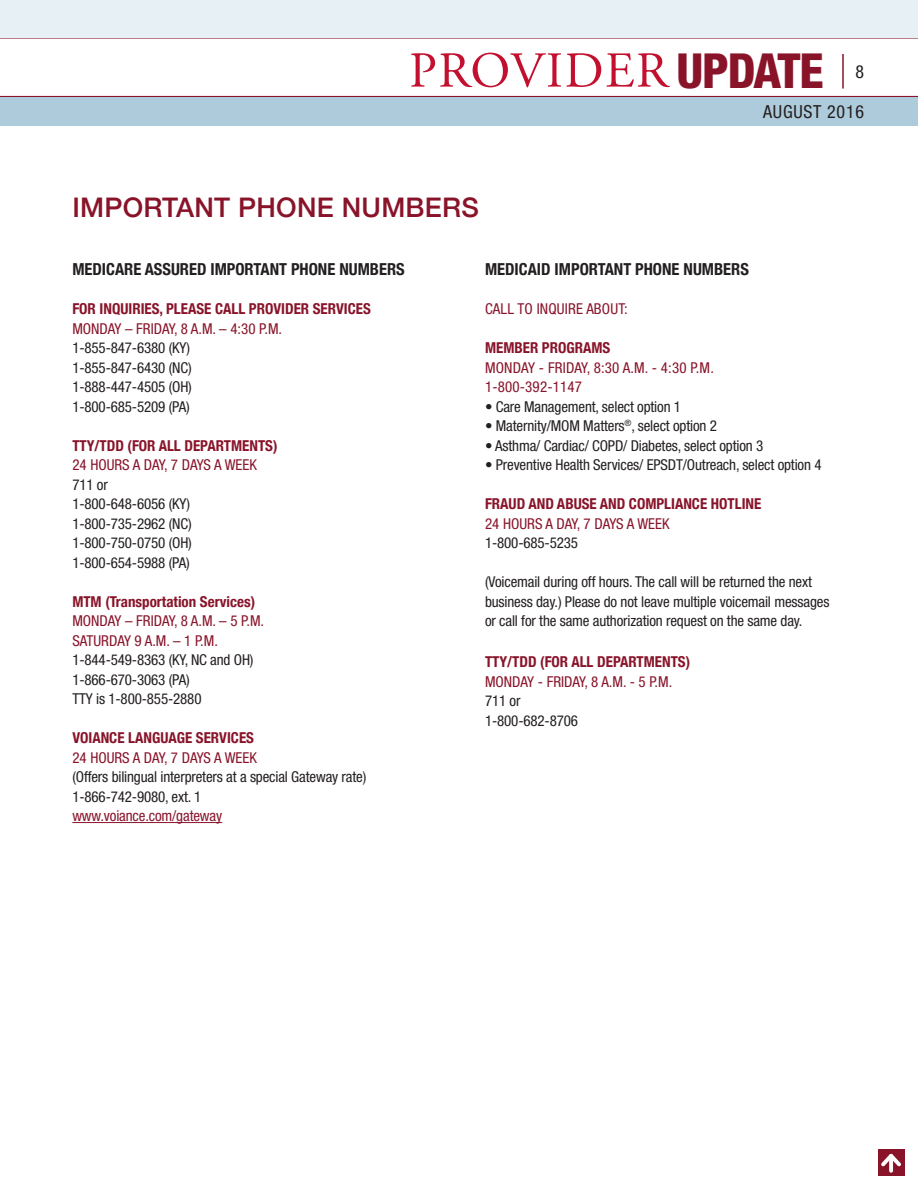
<style>
.page{position:relative;width:918px;height:1188px;background:#fff}
.page>*{position:absolute;margin:0;border:0;box-sizing:border-box;transform-origin:0 0}
.t1{font:50.25px "Adobe Garamond Pro";letter-spacing:.03em;color:#c3102f}
.t2{font:500 27px "Helvetica Neue";letter-spacing:.01em;color:#89142a}
.t3{font:condensed 18px "Helvetica Neue";letter-spacing:.04em;color:#231f20}
.t4{font:700 condensed 16.5px "Helvetica Neue";color:#231f20}
.t5{font:condensed 15px/19.5px "Helvetica Neue";letter-spacing:-.01em;color:#231f20}
.t6{font:condensed 15px/19.5px "Helvetica Neue";color:#89142a}
.t7{font:700 condensed 15px "Helvetica Neue";color:#89142a}
.s1{font-family:"Helvetica Neue";font-weight:800;font-stretch:condensed;font-size:48.45px;color:#89142a}
</style>
<div class="page">
<svg style="left:0;top:37px;width:918px;height:60px"></svg>
<div style="left:0;top:0;width:918px;height:37px;background:#e7f0f5"></div>
<div style="left:0;top:97px;width:918px;height:29px;background:#aecbdb"></div>
<hr style="left:72px;top:822px;width:150px;height:1px;background:#89142a">
<div style="left:878px;top:1149px;width:27px;height:27px;background:#89142a"></div>
<svg style="left:881px;top:1153px;width:20px;height:17px"></svg>
<h1 class="t1" style="left:409px;top:40px;width:416px">PROVIDER <span class="s1">UPDATE</span></h1>
<p class="t3" style="left:855px;top:61px;width:10px">8</p>
<h2 class="t2" style="left:72px;top:186px;width:408px">IMPORTANT PHONE NUMBERS</h2>
<p class="t3" style="left:763px;top:101px;width:102px">AUGUST 2016</p>
<p class="t4" style="left:72px;top:255px;width:334px">MEDICARE ASSURED IMPORTANT PHONE NUMBERS</p>
<p class="t7" style="left:72px;top:296px;width:300px">FOR INQUIRIES, PLEASE CALL PROVIDER SERVICES</p>
<p class="t6" style="left:72px;top:318px;width:209px">MONDAY – FRIDAY, 8 A.M. – 4:30 P.M.</p>
<p class="t5" style="left:72px;top:338px;width:121px">1-855-847-6380 (KY)<br>1-855-847-6430 (NC)<br>1-888-447-4505 (OH)<br>1-800-685-5209 (PA)</p>
<p class="t7" style="left:72px;top:433px;width:207px">TTY/TDD (FOR ALL DEPARTMENTS)</p>
<p class="t6" style="left:72px;top:455px;width:186px">24 HOURS A DAY, 7 DAYS A WEEK</p>
<p class="t5" style="left:72px;top:474px;width:121px">711 or<br>1-800-648-6056 (KY)<br>1-800-735-2962 (NC)<br>1-800-750-0750 (OH)<br>1-800-654-5988 (PA)</p>
<p class="t7" style="left:72px;top:589px;width:184px">MTM (Transportation Services)</p>
<p class="t6" style="left:72px;top:611px;width:191px">MONDAY – FRIDAY, 8 A.M. – 5 P.M.<br>SATURDAY 9 A.M. – 1 P.M.</p>
<p class="t5" style="left:72px;top:650px;width:183px">1-844-549-8363 (KY, NC and OH)<br>1-866-670-3063 (PA)<br>TTY is 1-800-855-2880</p>
<p class="t7" style="left:72px;top:725px;width:183px">VOIANCE LANGUAGE SERVICES</p>
<p class="t6" style="left:72px;top:747px;width:186px">24 HOURS A DAY, 7 DAYS A WEEK</p>
<p class="t5" style="left:72px;top:767px;width:296px">(Offers bilingual interpreters at a special Gateway rate)<br>1-866-742-9080, ext. 1</p>
<p class="t6" style="left:72px;top:806px;width:151px">www.voiance.com/gateway</p>
<p class="t4" style="left:485px;top:255px;width:265px">MEDICAID IMPORTANT PHONE NUMBERS</p>
<p class="t6" style="left:485px;top:299px;width:144px">CALL TO INQUIRE ABOUT:</p>
<p class="t7" style="left:485px;top:335px;width:127px">MEMBER PROGRAMS</p>
<p class="t6" style="left:485px;top:357px;width:228px">MONDAY - FRIDAY, 8:30 A.M. - 4:30 P.M.<br>1-800-392-1147</p>
<p class="t5" style="left:485px;top:396px;width:198px">• Care Management, select option 1</p>
<p class="t5" style="left:485px;top:416px;width:234px">• Maternity/MOM Matters<sup>®</sup>, select option 2</p>
<p class="t5" style="left:485px;top:435px;width:280px">• Asthma/ Cardiac/ COPD/ Diabetes, select option 3</p>
<p class="t5" style="left:485px;top:455px;width:338px">• Preventive Health Services/ EPSDT/Outreach, select option 4</p>
<p class="t7" style="left:485px;top:491px;width:278px">FRAUD AND ABUSE AND COMPLIANCE HOTLINE</p>
<p class="t6" style="left:485px;top:513px;width:186px">24 HOURS A DAY, 7 DAYS A WEEK</p>
<p class="t5" style="left:485px;top:533px;width:95px">1-800-685-5235</p>
<p class="t5" style="left:485px;top:572px;width:346px">(Voicemail during off hours. The call will be returned the next business day.) Please do not leave multiple voicemail messages or call for the same authorization request on the same day.</p>
<p class="t7" style="left:485px;top:649px;width:207px">TTY/TDD (FOR ALL DEPARTMENTS)</p>
<p class="t6" style="left:485px;top:672px;width:187px">MONDAY - FRIDAY, 8 A.M. - 5 P.M.</p>
<p class="t5" style="left:485px;top:691px;width:95px">711 or<br>1-800-682-8706</p>
</div>
